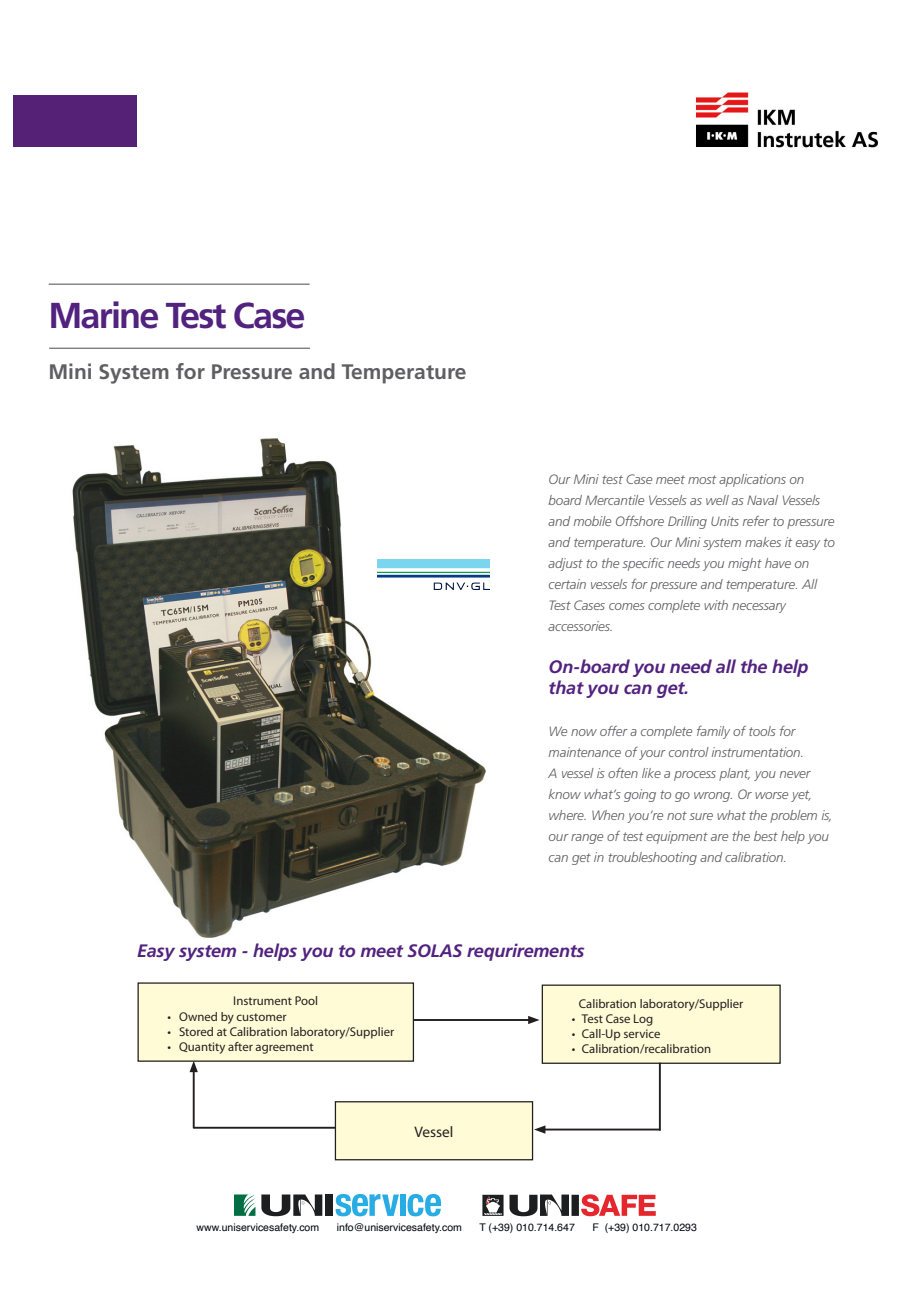
<style>
.page{position:relative;width:919px;height:1289px;background:#fff}
.page>*{position:absolute;margin:0;border:0;box-sizing:border-box;transform-origin:0 0}
.t1{font:700 36px "Frutiger LT Std";letter-spacing:-.05em;color:#52227f}
.t2{font:700 21px "Frutiger LT Std";color:#5f5f62}
.t3{font:italic 700 18px/21px "Frutiger LT Std";letter-spacing:-.01em;color:#52227f}
.t4{font:15.3px "Myriad Pro Regular 2";color:#231f20}
.t5{font:italic 300 13.5px/21px "Frutiger LT Std";letter-spacing:-.01em;color:#5f5f62}
.t6{font:12.75px "Myriad Pro";color:#231f20}
.t7{font:12.75px "Myriad Pro Regular 2";color:#231f20}
.t8{font:10.5px "Helvetica";color:#01060e}
</style>
<div class="page">
<hr style="left:49px;top:283px;width:260px;height:2px;background:#5e5f60">
<hr style="left:49px;top:347px;width:261px;height:2px;background:#5e5f60">
<div style="left:13px;top:96px;width:123px;height:51px;background:#552176"></div>
<img style="left:695px;top:92px;width:184px;height:56px">
<img style="left:72px;top:438px;width:418px;height:500px">
<div style="left:138px;top:983px;width:275px;height:78px;background:#fffbd6"></div>
<div style="left:542px;top:985px;width:238px;height:78px;background:#fffbd6"></div>
<div style="left:541px;top:984px;width:239px;height:79px;border:1px solid #231f20"></div>
<div style="left:335px;top:1101px;width:197px;height:58px;background:#fffbd6"></div>
<div style="left:335px;top:1101px;width:198px;height:59px;border:1px solid #231f20"></div>
<hr style="left:414px;top:1019px;width:117px;height:1px;background:#231f20">
<svg style="left:528px;top:1016px;width:11px;height:8px"></svg>
<hr style="left:193px;top:1126px;width:142px;height:2px;background:#231f20">
<hr style="left:193px;top:1068px;width:2px;height:60px;background:#231f20">
<svg style="left:189px;top:1060px;width:9px;height:12px"></svg>
<hr style="left:542px;top:1128px;width:118px;height:2px;background:#231f20">
<svg style="left:534px;top:1125px;width:11px;height:8px"></svg>
<hr style="left:659px;top:1062px;width:1px;height:68px;background:#231f20">
<img style="left:378px;top:559px;width:112px;height:30px">
<svg style="left:482px;top:1194px;width:21px;height:21px"></svg>
<div style="left:571px;top:1194px;width:8px;height:21px;background:#1d1e1f"></div>
<svg style="left:581px;top:1194px;width:74px;height:22px"></svg>
<svg style="left:509px;top:1194px;width:60px;height:22px"></svg>
<svg style="left:335px;top:1194px;width:64px;height:22px"></svg>
<div style="left:400px;top:1194px;width:6px;height:21px;background:#27ace3"></div>
<svg style="left:407px;top:1194px;width:34px;height:22px"></svg>
<div style="left:325px;top:1194px;width:8px;height:21px;background:#1d1e1f"></div>
<svg style="left:261px;top:1194px;width:61px;height:22px"></svg>
<svg style="left:234px;top:1194px;width:21px;height:21px"></svg>
<p class="t1" style="left:48px;top:294px;width:259px">Marine Test Case</p>
<p class="t2" style="left:48px;top:360px;width:419px">Mini System for Pressure and Temperature</p>
<p class="t5" style="left:548px;top:469px;width:288px">Our Mini test Case meet most applications on board Mercantile Vessels as well as Naval Vessels and mobile Offshore Drilling Units refer to pressure and temperature. Our Mini system makes it easy to adjust to the specific needs you might have on certain vessels for pressure and temperature. All Test Cases comes complete with necessary accessories.</p>
<p class="t3" style="left:548px;top:656px;width:261px">On-board you need all the help that you can get.</p>
<p class="t5" style="left:548px;top:721px;width:286px">We now offer a complete family of tools for maintenance of your control instrumentation.<br>A vessel is often like a process plant, you never know what’s going to go wrong. Or worse yet, where. When you’re not sure what the problem is, our range of test equipment are the best help you can get in troubleshooting and calibration.</p>
<p class="t3" style="left:137px;top:940px;width:449px">Easy system - helps you to meet SOLAS requrirements</p>
<p class="t7" style="left:233px;top:993px;width:86px">Instrument Pool</p>
<p class="t6" style="left:168px;top:1008px;width:120px">• Owned by customer</p>
<p class="t6" style="left:168px;top:1023px;width:228px">• Stored at Calibration laboratory/Supplier</p>
<p class="t6" style="left:168px;top:1039px;width:148px">• Quantity after agreement</p>
<p class="t4" style="left:414px;top:1122px;width:40px">Vessel</p>
<p class="t6" style="left:579px;top:995px;width:166px">Calibration laboratory/Supplier</p>
<p class="t6" style="left:571px;top:1010px;width:83px">• Test Case Log</p>
<p class="t6" style="left:571px;top:1025px;width:90px">• Call-Up service</p>
<p class="t6" style="left:571px;top:1041px;width:141px">• Calibration/recalibration</p>
<p class="t8" style="left:196px;top:1219px;width:124px">www.uniservicesafety.com</p>
<p class="t8" style="left:337px;top:1219px;width:127px">info@uniservicesafety.com</p>
<p class="t8" style="left:479px;top:1219px;width:97px">T (+39) 010.714.647</p>
<p class="t8" style="left:592px;top:1219px;width:106px">F (+39) 010.717.0293</p>
</div>
